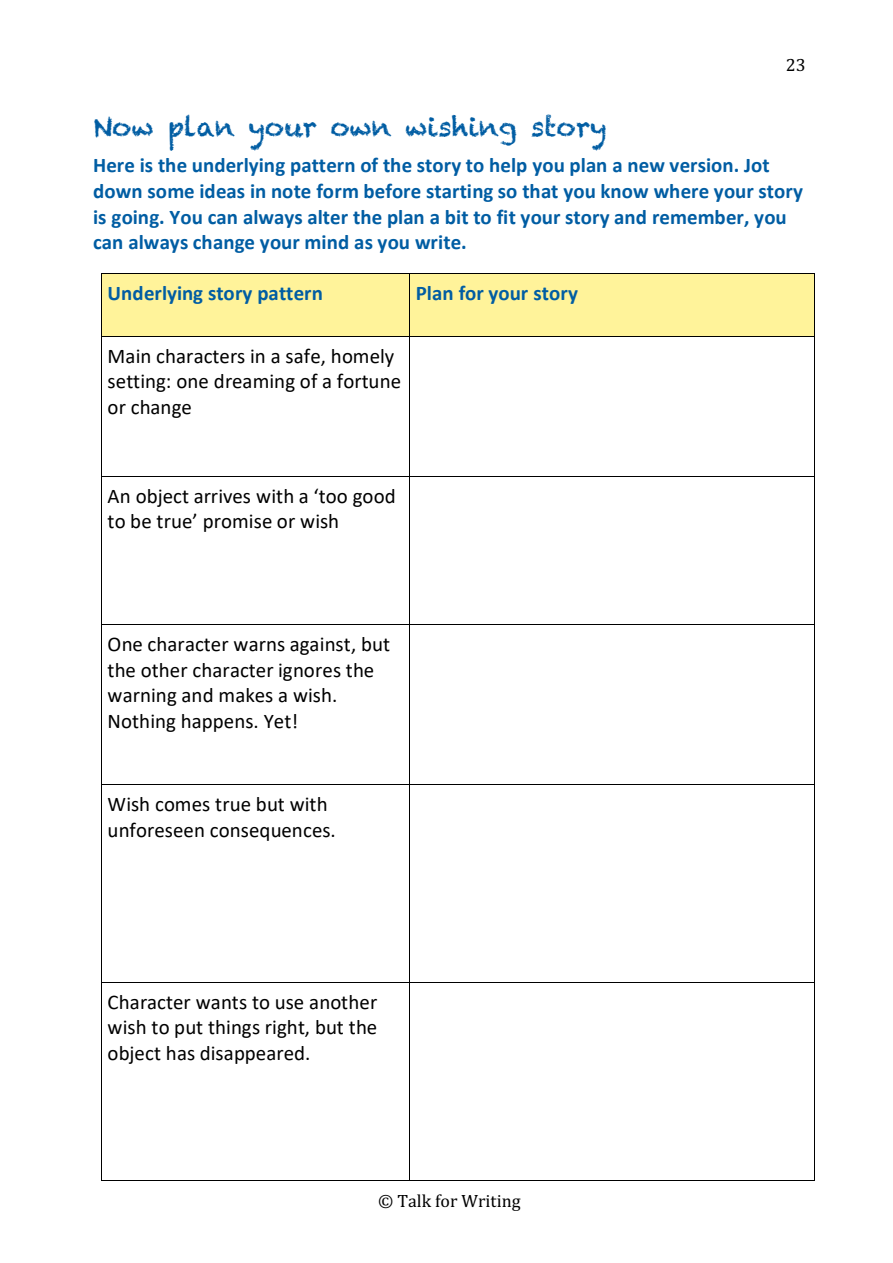
<style>
.page{position:relative;width:893px;height:1263px;background:#fff}
.page>*{position:absolute;margin:0;border:0;box-sizing:border-box;transform-origin:0 0}
.t1{font:27px "Chalkduster";color:#005da3}
.t2{font:20.85px/25.8px "Calibri";letter-spacing:.005em;color:#000}
.t3{font:700 20.85px/25.7px "Calibri";color:#005da3}
.t4{font:18px "Cambria";color:#000}
</style>
<div class="page">
<div style="left:102px;top:274px;width:307px;height:62px;background:#fff39a"></div>
<div style="left:410px;top:274px;width:404px;height:62px;background:#fff39a"></div>
<hr style="left:102px;top:273px;width:307px;height:1px;background:#000">
<hr style="left:410px;top:273px;width:404px;height:1px;background:#000">
<hr style="left:102px;top:280px;width:1px;height:56px;background:#000">
<hr style="left:409px;top:280px;width:1px;height:56px;background:#000">
<hr style="left:814px;top:280px;width:1px;height:56px;background:#000">
<hr style="left:102px;top:336px;width:307px;height:1px;background:#000">
<hr style="left:410px;top:336px;width:404px;height:1px;background:#000">
<hr style="left:102px;top:343px;width:1px;height:133px;background:#000">
<hr style="left:409px;top:343px;width:1px;height:133px;background:#000">
<hr style="left:814px;top:343px;width:1px;height:133px;background:#000">
<hr style="left:102px;top:476px;width:307px;height:1px;background:#000">
<hr style="left:410px;top:476px;width:404px;height:1px;background:#000">
<hr style="left:102px;top:483px;width:1px;height:141px;background:#000">
<hr style="left:409px;top:483px;width:1px;height:141px;background:#000">
<hr style="left:814px;top:483px;width:1px;height:141px;background:#000">
<hr style="left:102px;top:624px;width:307px;height:1px;background:#000">
<hr style="left:410px;top:624px;width:404px;height:1px;background:#000">
<hr style="left:102px;top:631px;width:1px;height:153px;background:#000">
<hr style="left:409px;top:631px;width:1px;height:153px;background:#000">
<hr style="left:814px;top:631px;width:1px;height:153px;background:#000">
<hr style="left:102px;top:784px;width:307px;height:1px;background:#000">
<hr style="left:410px;top:784px;width:404px;height:1px;background:#000">
<hr style="left:102px;top:791px;width:1px;height:191px;background:#000">
<hr style="left:409px;top:791px;width:1px;height:191px;background:#000">
<hr style="left:814px;top:791px;width:1px;height:191px;background:#000">
<hr style="left:102px;top:982px;width:307px;height:1px;background:#000">
<hr style="left:410px;top:982px;width:404px;height:1px;background:#000">
<hr style="left:102px;top:989px;width:1px;height:191px;background:#000">
<hr style="left:102px;top:1180px;width:307px;height:1px;background:#000">
<hr style="left:409px;top:989px;width:1px;height:191px;background:#000">
<hr style="left:410px;top:1180px;width:404px;height:1px;background:#000">
<hr style="left:814px;top:989px;width:1px;height:191px;background:#000">
<p class="t4" style="left:786px;top:54px;width:21px">23</p>
<p class="t1" style="left:93px;top:109px;width:515px">Now plan your own wishing story</p>
<p class="t3" style="left:93px;top:152px;width:711px">Here is the underlying pattern of the story to help you plan a new version. Jot down some ideas in note form before starting so that you know where your story is going. You can always alter the plan a bit to fit your story and remember, you can always change your mind as you write.</p>
<p class="t3" style="left:108px;top:280px;width:217px">Underlying story pattern</p>
<p class="t3" style="left:416px;top:280px;width:164px">Plan for your story</p>
<p class="t2" style="left:108px;top:342px;width:295px">Main characters in a safe, homely setting: one dreaming of a fortune or change</p>
<p class="t2" style="left:108px;top:483px;width:290px">An object arrives with a ‘too good to be true’ promise or wish</p>
<p class="t2" style="left:108px;top:631px;width:284px">One character warns against, but the other character ignores the warning and makes a wish.<br>Nothing happens. Yet!</p>
<p class="t2" style="left:108px;top:791px;width:230px">Wish comes true but with unforeseen consequences.</p>
<p class="t2" style="left:108px;top:989px;width:271px;text-align:justify">Character wants to use another wish to put things right, but the object has disappeared.</p>
<p class="t4" style="left:378px;top:1190px;width:144px">© Talk for Writing</p>
</div>
